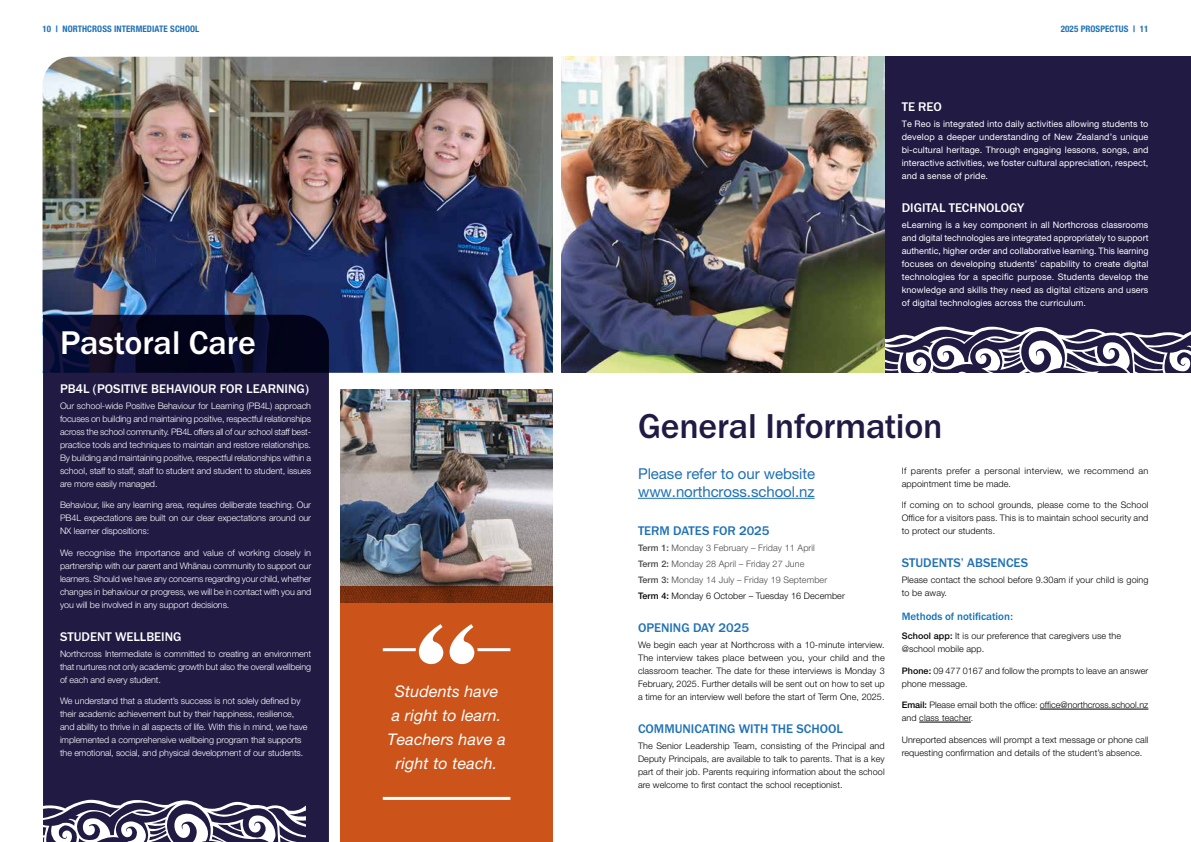
<style>
.page{position:relative;width:1191px;height:842px;background:#fff}
.page>*{position:absolute;margin:0;border:0;box-sizing:border-box;transform-origin:0 0}
.t1{font:500 35.8px "Franklin Gothic URW";letter-spacing:-.005em;color:#211b44}
.t2{font:500 34px "Franklin Gothic URW";color:#fff}
.t3{font:italic 16px/24px "Helvetica Neue LT Pro";letter-spacing:.01em;color:#fff;text-align:center}
.t4{font:15px/18px "Helvetica Neue LT Pro";letter-spacing:-.005em;color:#1f71b6}
.t5{font:500 13px "Franklin Gothic URW";color:#1f71b6}
.t6{font:500 13px "Franklin Gothic URW";color:#fff}
.t7{font:500 11px "Franklin Gothic URW";color:#1171b8}
.t8{font:300 9px/13px "Helvetica Neue LT Pro";letter-spacing:-.01em;color:#fff;text-align:justify}
.t9{font:300 9px/13px "Helvetica Neue LT Pro";letter-spacing:.01em;color:#000}
.t10{font:9px/13px "Helvetica Neue LT Pro";letter-spacing:.01em;color:#fff;text-align:justify}
.t11{font:300 9px/15.8px "Helvetica Neue LT Pro";letter-spacing:.01em;color:#4a4949}
.t12{font:300 9px/13px "Helvetica Neue LT Pro";letter-spacing:.03em;color:#000}
.t13{font:700 condensed 9px "Helvetica Neue LT Pro";letter-spacing:.01em;color:#1f71b6}
.s1{font-weight:500}
.s2{font-weight:500;color:#000}
.s3{color:#000}
</style>
<div class="page">
<div style="left:884px;top:57px;width:307px;height:316px;background:#211b44"></div>
<img style="left:43px;top:57px;width:510px;height:316px">
<svg style="left:884px;top:327px;width:307px;height:46px"></svg>
<svg style="left:43px;top:315px;width:286px;height:527px;background:#1e1840"></svg>
<hr style="left:638px;top:498px;width:176px;height:1px;background:#1f71b6">
<hr style="left:1039px;top:709px;width:109px;height:1px;background:#000">
<hr style="left:919px;top:722px;width:51px;height:1px;background:#000">
<svg style="left:43px;top:800px;width:263px;height:42px"></svg>
<img style="left:561px;top:57px;width:323px;height:316px">
<img style="left:340px;top:390px;width:213px;height:196px">
<div style="left:340px;top:586px;width:213px;height:256px;background:#cc541a"></div>
<hr style="left:383px;top:648px;width:127px;height:3px;background:#fff">
<hr style="left:383px;top:797px;width:127px;height:3px;background:#fff">
<div style="left:415px;top:627px;width:62px;height:50px;background:#cc541a;border-radius:50%"></div>
<svg style="left:419px;top:624px;width:55px;height:40px"></svg>
<p class="t13" style="left:43px;top:24px;width:158px">10 | NORTHCROSS INTERMEDIATE SCHOOL</p>
<p class="t13" style="left:1060px;top:24px;width:89px">2025 PROSPECTUS | 11</p>
<h2 class="t2" style="left:60px;top:327px;width:197px">Pastoral Care</h2>
<h3 class="t6" style="left:60px;top:382px;width:250px">PB4L (POSITIVE BEHAVIOUR FOR LEARNING)</h3>
<p class="t8" style="left:60px;top:400px;width:253px">Our school-wide Positive Behaviour for Learning (PB4L) approach focuses on building and maintaining positive, respectful relationships across the school community. PB4L offers all of our school staff best&shy;practice tools and techniques to maintain and restore relationships.<br>By building and maintaining positive, respectful relationships within a school, staff to staff, staff to student and student to student, issues are more easily managed.</p>
<p class="t8" style="left:60px;top:499px;width:253px">Behaviour, like any learning area, requires deliberate teaching. Our PB4L expectations are built on our clear expectations around our NX learner dispositions:</p>
<p class="t8" style="left:60px;top:547px;width:253px">We recognise the importance and value of working closely in partnership with our parent and Whānau community to support our learners. Should we have any concerns regarding your child, whether changes in behaviour or progress, we will be in contact with you and you will be involved in any support decisions.</p>
<h3 class="t6" style="left:60px;top:630px;width:123px">STUDENT WELLBEING</h3>
<p class="t8" style="left:60px;top:648px;width:253px">Northcross Intermediate is committed to creating an environment that nurtures not only academic growth but also the overall wellbeing of each and every student.</p>
<p class="t8" style="left:60px;top:695px;width:249px;text-align:left">We understand that a student’s success is not solely defined by their academic achievement but by their happiness, resilience, and ability to thrive in all aspects of life. With this in mind, we have implemented a comprehensive wellbeing program that supports the emotional, social, and physical development of our students.</p>
<h3 class="t3" style="left:387px;top:680px;width:120px">Students have<br>a right to learn.<br>Teachers have a right to teach.</h3>
<h3 class="t6" style="left:901px;top:100px;width:41px">TE REO</h3>
<p class="t10" style="left:901px;top:118px;width:248px">Te Reo is integrated into daily activities allowing students to develop a deeper understanding of New Zealand’s unique bi-cultural heritage. Through engaging lessons, songs, and interactive activities, we foster cultural appreciation, respect, and a sense of pride.</p>
<h3 class="t6" style="left:901px;top:201px;width:124px">DIGITAL TECHNOLOGY</h3>
<p class="t10" style="left:901px;top:219px;width:248px">eLearning is a key component in all Northcross classrooms and digital technologies are integrated appropriately to support authentic, higher order and collaborative learning. This learning focuses on developing students’ capability to create digital technologies for a specific purpose. Students develop the knowledge and skills they need as digital citizens and users of digital technologies across the curriculum.</p>
<h1 class="t1" style="left:638px;top:409px;width:306px">General Information</h1>
<h3 class="t4" style="left:638px;top:466px;width:179px">Please refer to our website www.northcross.school.nz</h3>
<h3 class="t5" style="left:638px;top:525px;width:133px">TERM DATES FOR 2025</h3>
<p class="t11" style="left:638px;top:541px;width:208px"><span class="s1">Term 1:</span> Monday 3 February – Friday 11 April<br><span class="s1">Term 2:</span> Monday 28 April – Friday 27 June<br><span class="s1">Term 3:</span> Monday 14 July – Friday 19 September <span class="s2">Term 4:</span> <span class="s3">Monday 6 October – Tuesday 16 December</span></p>
<h3 class="t5" style="left:638px;top:621px;width:113px">OPENING DAY 2025</h3>
<p class="t9" style="left:638px;top:638px;width:248px;text-align:justify">We begin each year at Northcross with a 10-minute interview.<br>The interview takes place between you, your child and the classroom teacher. The date for these interviews is Monday 3<br>February, 2025. Further details will be sent out on how to set up a time for an interview well before the start of Term One, 2025.</p>
<h3 class="t5" style="left:638px;top:722px;width:206px">COMMUNICATING WITH THE SCHOOL</h3>
<p class="t9" style="left:638px;top:739px;width:248px;text-align:justify">The Senior Leadership Team, consisting of the Principal and Deputy Principals, are available to talk to parents. That is a key part of their job. Parents requiring information about the school are welcome to first contact the school receptionist.</p>
<p class="t12" style="left:901px;top:465px;width:248px">If parents prefer a personal interview, we recommend an appointment time be made.</p>
<p class="t9" style="left:901px;top:499px;width:248px;text-align:justify">If coming on to school grounds, please come to the School Office for a visitors pass. This is to maintain school security and to protect our students.</p>
<h3 class="t5" style="left:901px;top:557px;width:128px">STUDENTS’ ABSENCES</h3>
<p class="t9" style="left:901px;top:574px;width:248px">Please contact the school before 9.30am if your child is going to be away.</p>
<p class="t7" style="left:901px;top:611px;width:113px">Methods of notification:</p>
<p class="t9" style="left:901px;top:630px;width:221px"><span class="s1">School app:</span> It is our preference that caregivers use the @school mobile app.</p>
<p class="t9" style="left:901px;top:664px;width:248px"><span class="s1">Phone:</span> 09 477 0167 and follow the prompts to leave an answer phone message.</p>
<p class="t9" style="left:901px;top:699px;width:248px"><span class="s1">Email:</span> Please email both the office: office@northcross.school.nz and class teacher.</p>
<p class="t9" style="left:901px;top:733px;width:248px">Unreported absences will prompt a text message or phone call requesting confirmation and details of the student’s absence.</p>
</div>
